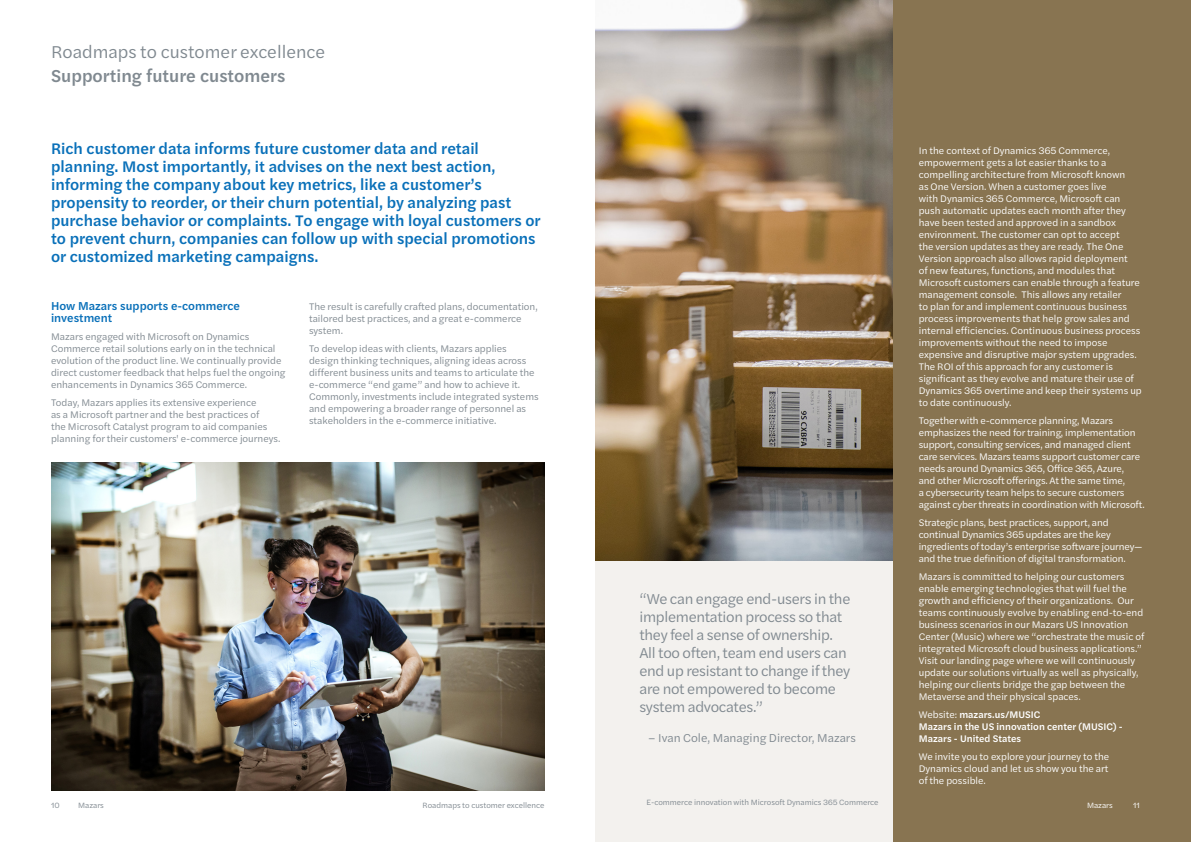
<style>
.page{position:relative;width:1191px;height:842px;background:#fff}
.page>*{position:absolute;margin:0;border:0;box-sizing:border-box;transform-origin:0 0}
.Page_title{font:18px "Halyard Text";color:#808990}
.Page_subtitle{font:500 18px "Halyard Text";color:#808990}
.Page_introduction_co{font:500 16px/18px "Halyard Text";color:#0970b9}
.Footer_text{font:15px/18px "Halyard Text";letter-spacing:-.02em;color:#808990}
.Body_bullet{font:500 12px/12px "Halyard Text";color:#0970b9}
.Footer_text-2{font:12px "Halyard Text";color:#808990}
.Body_text{font:10px/12px "Halyard Text";letter-spacing:-.005em;color:#fff}
.Body_bullet-2{font:10px/12px "Halyard Text";color:#fff}
.Body_bullet-3{font:10px/12px "Halyard Text";color:#808990}
.Body_text-2{font:500 10px/12px "Halyard Text";color:#fff}
.Cover_Subtitle{font:8px "Halyard Text";color:#808990}
.Page_title-2{font:8px "Halyard Text";color:#808990}
.Footer_text-3{font:8px "Halyard Text";color:#808990}
.Footer_text-4{font:8px "Halyard Text";color:#fff}
.s1{font-weight:400}
</style>
<div class="page">
<div style="left:595px;top:559px;width:298px;height:283px;background:#f3f1ee"></div>
<img style="left:595px;top:1px;width:298px;height:559px">
<div style="left:893px;top:0;width:298px;height:842px;background:#887451"></div>
<img style="left:51px;top:462px;width:493px;height:329px">
<p class="Page_title" style="left:51px;top:39px;width:276px">Roadmaps to customer excellence</p>
<p class="Page_subtitle" style="left:51px;top:63px;width:236px">Supporting future customers</p>
<p class="Page_introduction_co" style="left:51px;top:139px;width:491px">Rich customer data informs future customer data and retail planning. Most importantly, it advises on the next best action, informing the company about key metrics, like a customer’s propensity to reorder, or their churn potential, by analyzing past purchase behavior or complaints. To engage with loyal customers or to prevent churn, companies can follow up with special promotions or customized marketing campaigns.</p>
<p class="Body_bullet" style="left:51px;top:299px;width:190px">How Mazars supports e-commerce investment</p>
<p class="Body_bullet-3" style="left:51px;top:330px;width:236px">Mazars engaged with Microsoft on Dynamics Commerce retail solutions early on in the technical evolution of the product line. We continually provide direct customer feedback that helps fuel the ongoing enhancements in Dynamics 365 Commerce.</p>
<p class="Body_bullet-3" style="left:51px;top:396px;width:231px">Today, Mazars applies its extensive experience<br>as a Microsoft partner and the best practices of<br>the Microsoft Catalyst program to aid companies planning for their customers' e-commerce journeys.</p>
<p class="Body_bullet-3" style="left:309px;top:300px;width:230px">The result is carefully crafted plans, documentation, tailored best practices, and a great e-commerce system.</p>
<p class="Body_bullet-3" style="left:309px;top:342px;width:231px">To develop ideas with clients, Mazars applies design thinking techniques, aligning ideas across different business units and teams to articulate the e-commerce “end game” and how to achieve it.<br>Commonly, investments include integrated systems and empowering a broader range of personnel as stakeholders in the e-commerce initiative.</p>
<p class="Footer_text" style="left:639px;top:589px;width:212px">“We can engage end-users in the implementation process so that they feel a sense of ownership.<br>All too often, team end users can end up resistant to change if they are not empowered to become system advocates.”</p>
<p class="Footer_text-2" style="left:648px;top:729px;width:209px">– Ivan Cole, Managing Director, Mazars</p>
<p class="Body_bullet-2" style="left:918px;top:144px;width:224px">In the context of Dynamics 365 Commerce, empowerment gets a lot easier thanks to a compelling architecture from Microsoft known<br>as One Version. When a customer goes live<br>with Dynamics 365 Commerce, Microsoft can push automatic updates each month after they have been tested and approved in a sandbox environment. The customer can opt to accept<br>the version updates as they are ready. The One Version approach also allows rapid deployment<br>of new features, functions, and modules that Microsoft customers can enable through a feature management console. This allows any retailer<br>to plan for and implement continuous business process improvements that help grow sales and internal efficiencies. Continuous business process improvements without the need to impose expensive and disruptive major system upgrades.<br>The ROI of this approach for any customer is significant as they evolve and mature their use of Dynamics 365 overtime and keep their systems up to date continuously.</p>
<p class="Body_text" style="left:918px;top:414px;width:227px">Together with e-commerce planning, Mazars emphasizes the need for training, implementation support, consulting services, and managed client care services. Mazars teams support customer care needs around Dynamics 365, Office 365, Azure,<br>and other Microsoft offerings. At the same time,<br>a cybersecurity team helps to secure customers against cyber threats in coordination with Microsoft.</p>
<p class="Body_text" style="left:918px;top:516px;width:225px">Strategic plans, best practices, support, and continual Dynamics 365 updates are the key ingredients of today’s enterprise software journey— and the true definition of digital transformation.</p>
<p class="Body_text" style="left:918px;top:570px;width:227px">Mazars is committed to helping our customers enable emerging technologies that will fuel the growth and efficiency of their organizations. Our teams continuously evolve by enabling end-to-end business scenarios in our Mazars US Innovation Center (Music) where we “orchestrate the music of integrated Microsoft cloud business applications.” Visit our landing page where we will continuously update our solutions virtually as well as physically, helping our clients bridge the gap between the Metaverse and their physical spaces.</p>
<p class="Body_text-2" style="left:918px;top:708px;width:205px"><span class="s1">Website:</span> mazars.us/MUSIC<br>Mazars in the US innovation center (MUSIC) -<br>Mazars - United States</p>
<p class="Body_text" style="left:918px;top:750px;width:192px;text-align:justify">We invite you to explore your journey to the Dynamics cloud and let us show you the art of the possible.</p>
<p class="Footer_text-3" style="left:51px;top:800px;width:10px">10</p>
<p class="Footer_text-3" style="left:78px;top:800px;width:27px">Mazars</p>
<p class="Page_title-2" style="left:422px;top:800px;width:123px">Roadmaps to customer excellence</p>
<p class="Cover_Subtitle" style="left:646px;top:797px;width:233px">E-commerce innovation with Microsoft Dynamics 365 Commerce</p>
<p class="Footer_text-4" style="left:1087px;top:800px;width:27px">Mazars</p>
<p class="Footer_text-4" style="left:1133px;top:800px;width:8px">11</p>
</div>
